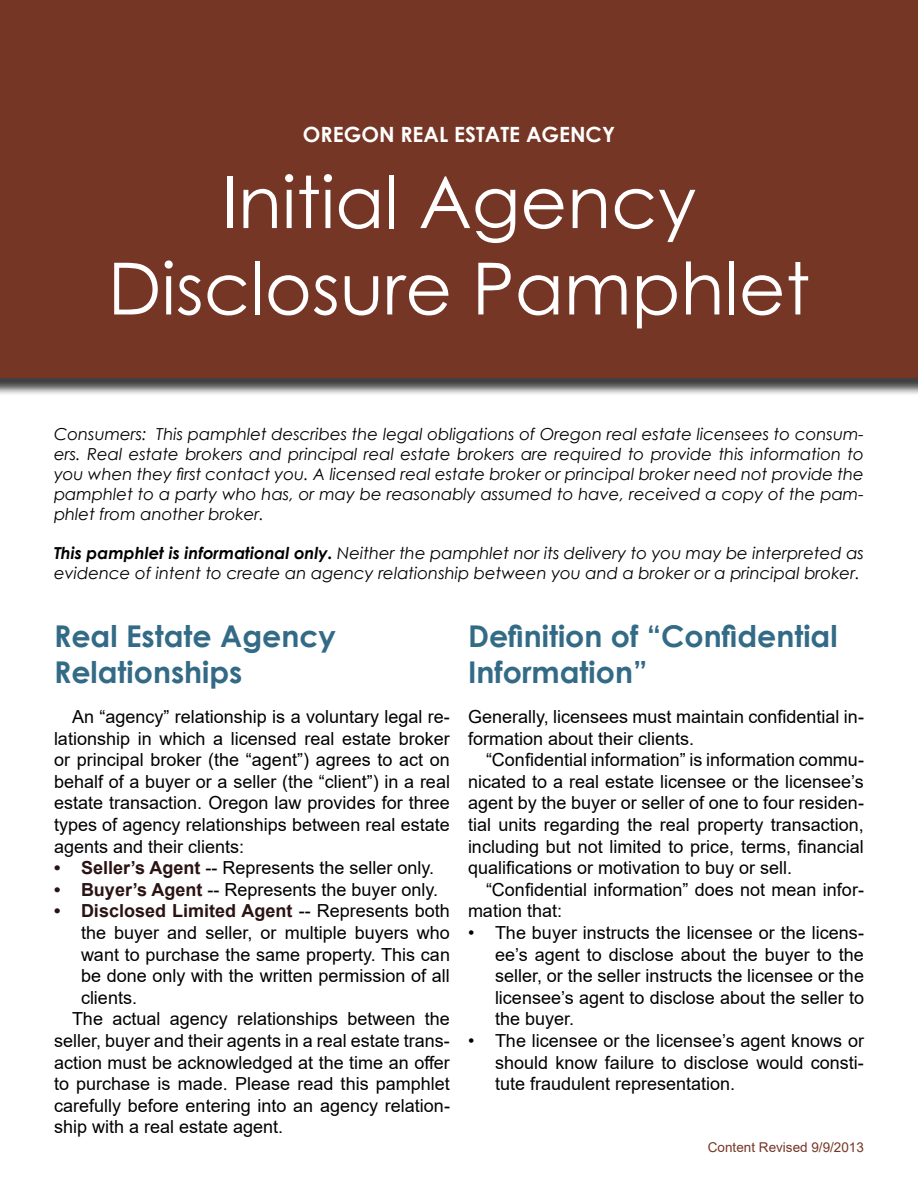
<style>
.page{position:relative;width:918px;height:1188px;background:#fff}
.page>*{position:absolute;margin:0;border:0;box-sizing:border-box;transform-origin:0 0}
.t1{font:72px/86.4px "Century Gothic";color:#fff;text-align:center}
.t2{font:700 30px/36px "Century Gothic";color:#336b87}
.t3{font:700 21px "Century Gothic";color:#fff}
.t4{font:18px/21.6px "Arial";color:#000;text-align:justify}
.t5{font:700 18px "Arial";color:#2a1312}
.t6{font:italic 16.5px/19.8px "Century Gothic";color:#000;text-align:justify}
.t7{font:13.5px "Arial";color:#763626}
.s1{font-weight:700}
.s2{font-weight:700;color:#2a1312}
.s3{font-weight:400;color:#000}
</style>
<div class="page">
<div style="left:0;top:0;width:918px;height:397px;background:#000;opacity:.75"></div>
<div style="left:0;top:0;width:918px;height:378px;background:#763626"></div>
<p class="t3" style="left:303px;top:118px;width:314px">OREGON REAL ESTATE AGENCY</p>
<h1 class="t1" style="left:108px;top:158px;width:704px">Initial Agency<br>Disclosure Pamphlet</h1>
<p class="t6" style="left:54px;top:424px;width:812px">Consumers: This pamphlet describes the legal obligations of Oregon real estate licensees to consum&shy;ers. Real estate brokers and principal real estate brokers are required to provide this information to you when they first contact you. A licensed real estate broker or principal broker need not provide the pamphlet to a party who has, or may be reasonably assumed to have, received a copy of the pam&shy;phlet from another broker.</p>
<p class="t6" style="left:54px;top:543px;width:812px"><span class="s1">This pamphlet is informational only.</span> Neither the pamphlet nor its delivery to you may be interpreted as evidence of intent to create an agency relationship between you and a broker or a principal broker.</p>
<h2 class="t2" style="left:54px;top:617px;width:284px">Real Estate Agency<br>Relationships</h2>
<p class="t4" style="left:54px;top:706px;width:398px;text-indent:18px">An “agency” relationship is a voluntary legal re&shy;lationship in which a licensed real estate broker or principal broker (the “agent”) agrees to act on behalf of a buyer or a seller (the “client”) in a real estate transaction. Oregon law provides for three types of agency relationships between real estate agents and their clients:</p>
<p class="t4" style="left:54px;top:857px;width:382px"><span class="s2">• Seller’s Agent</span> -- Represents the seller only.</p>
<p class="t4" style="left:54px;top:879px;width:386px"><span class="s2">• Buyer’s Agent</span> -- Represents the buyer only.</p>
<p class="t5" style="left:54px;top:898px;width:397px">• Disclosed Limited Agent <span class="s3">-- Represents both</span></p>
<p class="t4" style="left:81px;top:922px;width:370px">the buyer and seller, or multiple buyers who</p>
<p class="t4" style="left:81px;top:943px;width:371px">want to purchase the same property. This can</p>
<p class="t4" style="left:81px;top:965px;width:370px">be done only with the written permission of all</p>
<p class="t4" style="left:81px;top:987px;width:58px">clients.</p>
<p class="t4" style="left:72px;top:1008px;width:379px">The actual agency relationships between the</p>
<p class="t4" style="left:54px;top:1030px;width:397px">seller, buyer and their agents in a real estate trans-</p>
<p class="t4" style="left:54px;top:1051px;width:397px">action must be acknowledged at the time an offer</p>
<p class="t4" style="left:54px;top:1073px;width:397px">to purchase is made. Please read this pamphlet</p>
<p class="t4" style="left:54px;top:1095px;width:397px">carefully before entering into an agency relation-</p>
<p class="t4" style="left:54px;top:1116px;width:231px">ship with a real estate agent.</p>
<h2 class="t2" style="left:468px;top:617px;width:371px">Definition of “Confidential<br>Information”</h2>
<p class="t4" style="left:468px;top:706px;width:397px">Generally, licensees must maintain confidential in&shy;formation about their clients.</p>
<p class="t4" style="left:468px;top:749px;width:397px;text-indent:18px">“Confidential information” is information commu&shy;nicated to a real estate licensee or the licensee’s agent by the buyer or seller of one to four residen&shy;tial units regarding the real property transaction, including but not limited to price, terms, financial qualifications or motivation to buy or sell.</p>
<p class="t4" style="left:468px;top:879px;width:397px;text-indent:18px">“Confidential information” does not mean infor&shy;mation that:</p>
<p class="t4" style="left:495px;top:922px;width:371px;text-indent:-27px">• The buyer instructs the licensee or the licens&shy;ee’s agent to disclose about the buyer to the seller, or the seller instructs the licensee or the licensee’s agent to disclose about the seller to the buyer.</p>
<p class="t4" style="left:495px;top:1030px;width:371px;text-indent:-27px">• The licensee or the licensee’s agent knows or should know failure to disclose would consti&shy;tute fraudulent representation.</p>
<p class="t7" style="left:708px;top:1138px;width:158px">Content Revised 9/9/2013</p>
</div>
